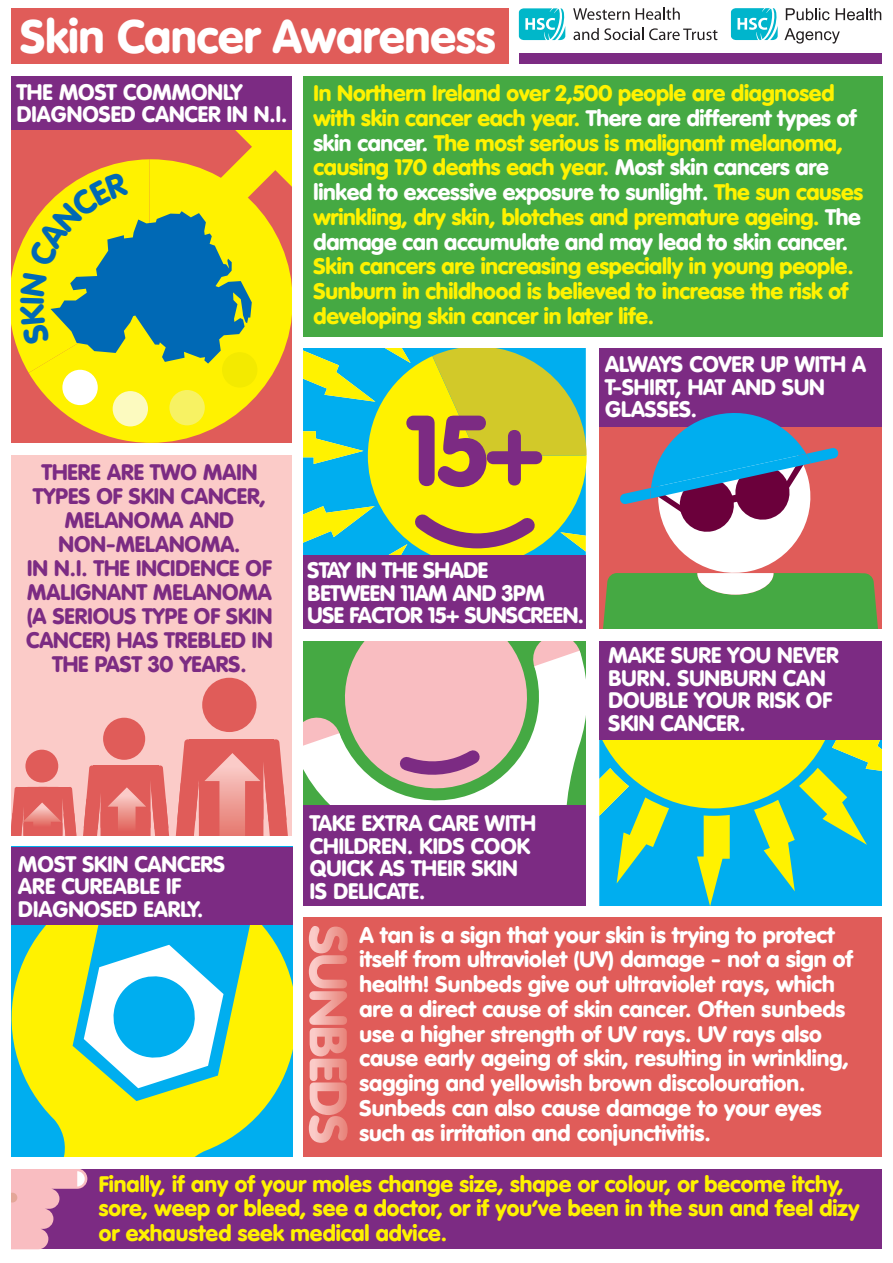
<style>
.page{position:relative;width:893px;height:1263px;background:#fff}
.page>*{position:absolute;margin:0;border:0;box-sizing:border-box;transform-origin:0 0}
.t1{font:900 98.1px "VAG Rounded";color:#7c2b83}
.t2{font:900 46.2px "VAG Rounded";color:#fff}
.t3{font:900 22.2px/22.5px "VAG Rounded";color:#fff}
.t4{font:900 22.2px/24.8px "VAG Rounded";letter-spacing:-.01em;color:#fff200}
.t5{font:900 22.2px/24px "VAG Rounded";color:#7c2b83;text-align:center}
.s1{color:#fff}
</style>
<div class="page">
<svg style="left:599px;top:739px;width:283px;height:167px"></svg>
<div style="left:599px;top:639px;width:283px;height:100px;background:#7c2b83"></div>
<svg style="left:303px;top:651px;width:283px;height:271px"></svg>
<svg style="left:303px;top:641px;width:281px;height:159px"></svg>
<div style="left:303px;top:348px;width:129px;height:153px;background:#00aeef"></div>
<svg style="left:303px;top:431px;width:60px;height:33px"></svg>
<svg style="left:303px;top:350px;width:72px;height:52px"></svg>
<svg style="left:382px;top:348px;width:29px;height:8px"></svg>
<div style="left:9px;top:449px;width:287px;height:423px;background:#fbcbc8"></div>
<div style="left:103px;top:718px;width:42px;height:42px;background:#e05c59;border-radius:50%"></div>
<div style="left:202px;top:678px;width:54px;height:54px;background:#e05c59;border-radius:50%"></div>
<div style="left:10px;top:8px;width:499px;height:57px;background:#e05c59"></div>
<svg style="left:29px;top:373px;width:263px;height:70px;fill:#fff200"></svg>
<div style="left:9px;top:75px;width:284px;height:55px;background:#7c2b83"></div>
<div style="left:293px;top:68px;width:10px;height:1137px;background:#fff"></div>
<div style="left:0;top:444px;width:297px;height:10px;background:#fff"></div>
<div style="left:62px;top:370px;width:36px;height:35px;background:#fff;border-radius:50%"></div>
<div style="left:113px;top:391px;width:35px;height:35px;background:#fcfabf;border-radius:50%"></div>
<div style="left:169px;top:390px;width:36px;height:35px;background:#f7f263;border-radius:50%"></div>
<div style="left:222px;top:352px;width:35px;height:36px;background:#f3ea00;border-radius:50%"></div>
<div style="left:0;top:836px;width:299px;height:10px;background:#fff"></div>
<svg style="left:368px;top:356px;width:219px;height:199px;fill:#fff200"></svg>
<svg style="left:432px;top:348px;width:155px;height:108px"></svg>
<div style="left:303px;top:555px;width:283px;height:74px;background:#7c2b83"></div>
<svg style="left:303px;top:501px;width:245px;height:54px"></svg>
<div style="left:599px;top:346px;width:283px;height:81px;background:#7c2b83"></div>
<div style="left:304px;top:915px;width:578px;height:243px;background:#e05c59"></div>
<svg style="left:599px;top:413px;width:283px;height:216px"></svg>
<div style="left:303px;top:806px;width:283px;height:101px;background:#7c2b83"></div>
<div style="left:303px;top:75px;width:579px;height:266px;background:#45a943"></div>
<div style="left:303px;top:337px;width:582px;height:11px;background:#fff"></div>
<div style="left:297px;top:629px;width:590px;height:11px;background:#fff"></div>
<div style="left:297px;top:906px;width:590px;height:11px;background:#fff"></div>
<svg style="left:309px;top:926px;width:39px;height:217px"></svg>
<svg style="left:11px;top:925px;width:282px;height:232px;fill:#fff200"></svg>
<svg style="left:10px;top:739px;width:280px;height:349px"></svg>
<div style="left:9px;top:847px;width:284px;height:78px;background:#7c2b83"></div>
<div style="left:9px;top:1168px;width:873px;height:81px;background:#7c2b83"></div>
<svg style="left:10px;top:1168px;width:77px;height:81px"></svg>
<svg style="left:573px;top:8px;width:57px;height:12px"></svg>
<svg style="left:636px;top:8px;width:44px;height:12px"></svg>
<svg style="left:573px;top:28px;width:144px;height:12px"></svg>
<svg style="left:519px;top:8px;width:46px;height:32px"></svg>
<svg style="left:731px;top:8px;width:47px;height:32px"></svg>
<svg style="left:786px;top:8px;width:44px;height:12px"></svg>
<svg style="left:836px;top:8px;width:45px;height:12px"></svg>
<svg style="left:784px;top:28px;width:56px;height:16px"></svg>
<div style="left:519px;top:54px;width:363px;height:12px;background:#7c2b83"></div>
<div style="left:0;top:64px;width:893px;height:12px;background:#fff"></div>
<svg style="left:7px;top:1193px;width:10px;height:9px"></svg>
<div style="left:0;top:1157px;width:887px;height:11px;background:#fff"></div>
<div style="left:0;top:0;width:10px;height:1263px;background:#fff"></div>
<svg style="left:10px;top:124px;width:283px;height:249px"></svg>
<h2 class="t2" style="left:21px;top:9px;width:476px">Skin Cancer Awareness</h2>
<p class="t3" style="left:17px;top:80px;width:272px">THE MOST COMMONLY<br>DIAGNOSED CANCER IN N.I.</p>
<p class="t4" style="left:314px;top:81px;width:551px">In Northern Ireland over 2,500 people are diagnosed with skin cancer each year. <span class="s1">There are different types of skin cancer.</span> The most serious is malignant melanoma, causing 170 deaths each year. <span class="s1">Most skin cancers are linked to excessive exposure to sunlight.</span> The sun causes wrinkling, dry skin, blotches and premature ageing. <span class="s1">The damage can accumulate and may lead to skin cancer.</span></p>
<p class="t4" style="left:314px;top:254px;width:542px">Skin cancers are increasing especially in young people.<br>Sunburn in childhood is believed to increase the risk of developing skin cancer in later life.</p>
<p class="t5" style="left:26px;top:460px;width:248px">THERE ARE TWO MAIN<br>TYPES OF SKIN CANCER,<br>MELANOMA AND<br>NON-MELANOMA.<br>IN N.I. THE INCIDENCE OF<br>MALIGNANT MELANOMA (A SERIOUS TYPE OF SKIN<br>CANCER) HAS TREBLED IN<br>THE PAST 30 YEARS.</p>
<p class="t3" style="left:18px;top:852px;width:208px">MOST SKIN CANCERS<br>ARE CUREABLE IF<br>DIAGNOSED EARLY.</p>
<h1 class="t1" style="left:407px;top:392px;width:139px">15+</h1>
<p class="t3" style="left:605px;top:353px;width:263px">ALWAYS COVER UP WITH A<br>T-SHIRT, HAT AND SUN<br>GLASSES.</p>
<p class="t3" style="left:308px;top:559px;width:278px">STAY IN THE SHADE<br>BETWEEN 11AM AND 3PM<br>USE FACTOR 15+ SUNSCREEN.</p>
<p class="t3" style="left:608px;top:644px;width:232px">MAKE SURE YOU NEVER<br>BURN. SUNBURN CAN<br>DOUBLE YOUR RISK OF<br>SKIN CANCER.</p>
<p class="t3" style="left:310px;top:812px;width:228px">TAKE EXTRA CARE WITH<br>CHILDREN. KIDS COOK<br>QUICK AS THEIR SKIN<br>IS DELICATE.</p>
<p class="t3" style="left:360px;top:922px;width:495px;line-height:24.8px">A tan is a sign that your skin is trying to protect itself from ultraviolet (UV) damage - not a sign of health! Sunbeds give out ultraviolet rays, which are a direct cause of skin cancer. Often sunbeds use a higher strength of UV rays. UV rays also cause early ageing of skin, resulting in wrinkling, sagging and yellowish brown discolouration.<br>Sunbeds can also cause damage to your eyes such as irritation and conjunctivitis.</p>
<p class="t4" style="left:99px;top:1171px;width:762px">Finally, if any of your moles change size, shape or colour, or become itchy, sore, weep or bleed, see a doctor, or if you’ve been in the sun and feel dizy or exhausted seek medical advice.</p>
</div>
